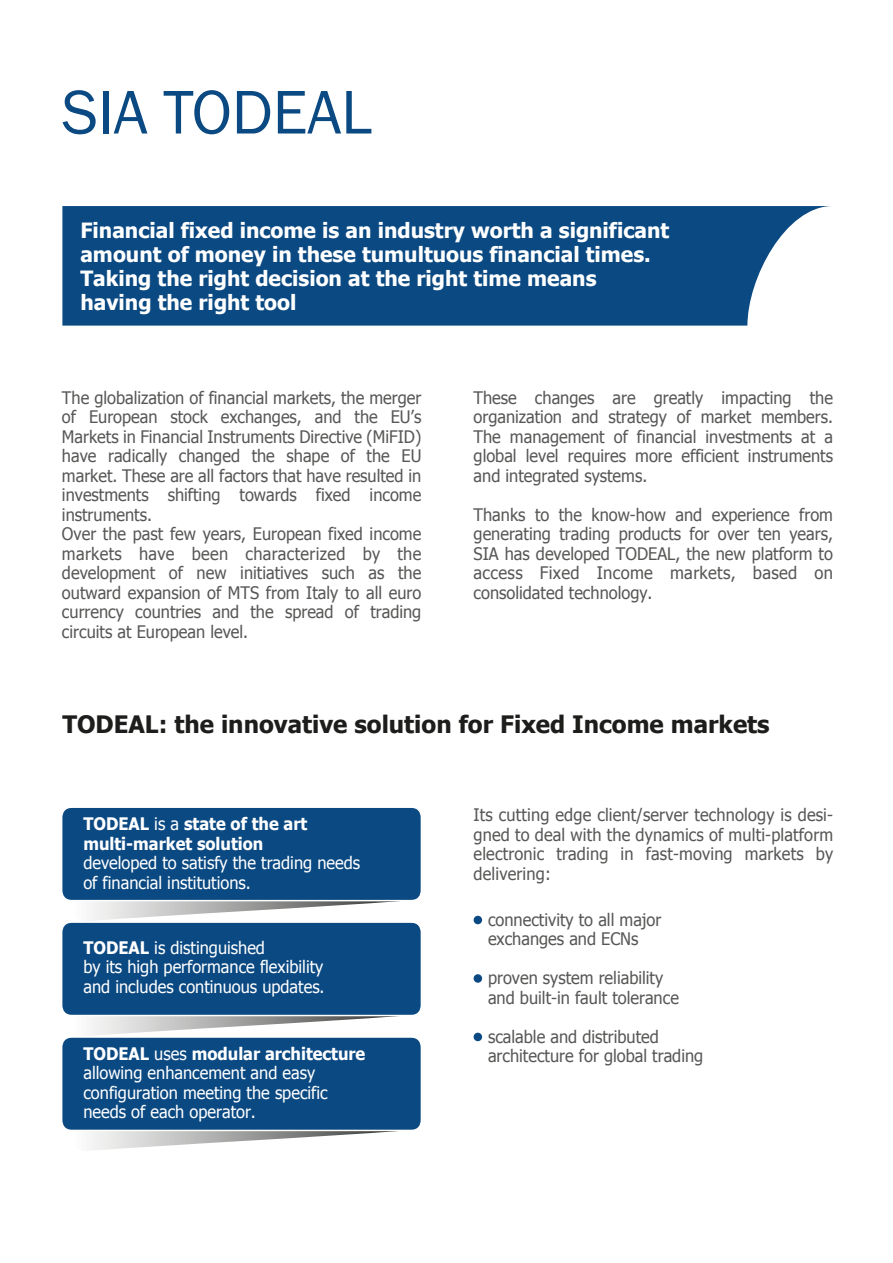
<style>
.page{position:relative;width:893px;height:1263px;background:#fff}
.page>*{position:absolute;margin:0;border:0;box-sizing:border-box;transform-origin:0 0}
.t1{font:63.75px "Franklin Gothic";letter-spacing:-.005em;color:#0b4982}
.t2{font:700 24px "Tahoma";color:#1d1d1b}
.t3{font:700 21px/24px "Tahoma";color:#fff}
.t4{font:17.25px/19.5px "Tahoma";color:#575756;scale:.95 1}
.t5{font:17.25px/19.5px "Tahoma";color:#fff;scale:.95 1}
.t6{font:700 17.25px/19.5px "Tahoma";color:#fff;scale:.95 1}
.s1{font-weight:400}
.s2{font-weight:700}
</style>
<div class="page">
<svg style="left:62px;top:807px;width:359px;height:343px;background:#366895"></svg>
<svg style="left:62px;top:206px;width:768px;height:120px;background:#1f588c"></svg>
<div style="left:474px;top:916px;width:8px;height:8px;background:#0b4982;border-radius:50%"></div>
<div style="left:474px;top:974px;width:8px;height:9px;background:#0b4982;border-radius:50%"></div>
<div style="left:474px;top:1033px;width:8px;height:8px;background:#0b4982;border-radius:50%"></div>
<h1 class="t1" style="left:62px;top:73px;width:312px">SIA TODEAL</h1>
<p class="t3" style="left:80px;top:217px;width:590px">Financial fixed income is an industry worth a significant amount of money in these tumultuous financial times.<br>Taking the right decision at the right time means having the right tool</p>
<p class="t4" style="left:62px;top:387px;width:380px">The globalization of financial markets, the merger of European stock exchanges, and the EU’s Markets in Financial Instruments Directive (MiFID) have radically changed the shape of the EU market. These are all factors that have resulted in investments shifting towards fixed income instruments.<br>Over the past few years, European fixed income markets have been characterized by the development of new initiatives such as the outward expansion of MTS from Italy to all euro currency countries and the spread of trading circuits at European level.</p>
<p class="t4" style="left:474px;top:387px;width:380px;text-align:justify">These changes are greatly impacting the organization and strategy of market members.<br>The management of financial investments at a global level requires more efficient instruments and integrated systems.</p>
<p class="t4" style="left:474px;top:504px;width:380px;text-align:justify">Thanks to the know-how and experience from generating trading products for over ten years, SIA has developed TODEAL, the new platform to access Fixed Income markets, based on consolidated technology.</p>
<h2 class="t2" style="left:62px;top:707px;width:709px">TODEAL: the innovative solution for Fixed Income markets</h2>
<p class="t6" style="left:83px;top:813px;width:237px">TODEAL <span class="s1">is a</span> state of the art multi-market solution</p>
<p class="t5" style="left:83px;top:852px;width:293px">developed to satisfy the trading needs of financial institutions.</p>
<p class="t5" style="left:83px;top:937px;width:255px"><span class="s2">TODEAL</span> is distinguished<br>by its high performance flexibility and includes continuous updates.</p>
<p class="t5" style="left:83px;top:1043px;width:298px"><span class="s2">TODEAL</span> uses <span class="s2">modular architecture </span>allowing enhancement and easy configuration meeting the specific needs of each operator.</p>
<p class="t4" style="left:474px;top:804px;width:380px;text-align:justify">Its cutting edge client/server technology is desi&shy;gned to deal with the dynamics of multi-platform electronic trading in fast-moving markets by delivering:</p>
<p class="t4" style="left:488px;top:909px;width:184px">connectivity to all major exchanges and ECNs</p>
<p class="t4" style="left:488px;top:967px;width:202px">proven system reliability and built-in fault tolerance</p>
<p class="t4" style="left:488px;top:1026px;width:228px">scalable and distributed architecture for global trading</p>
</div>
